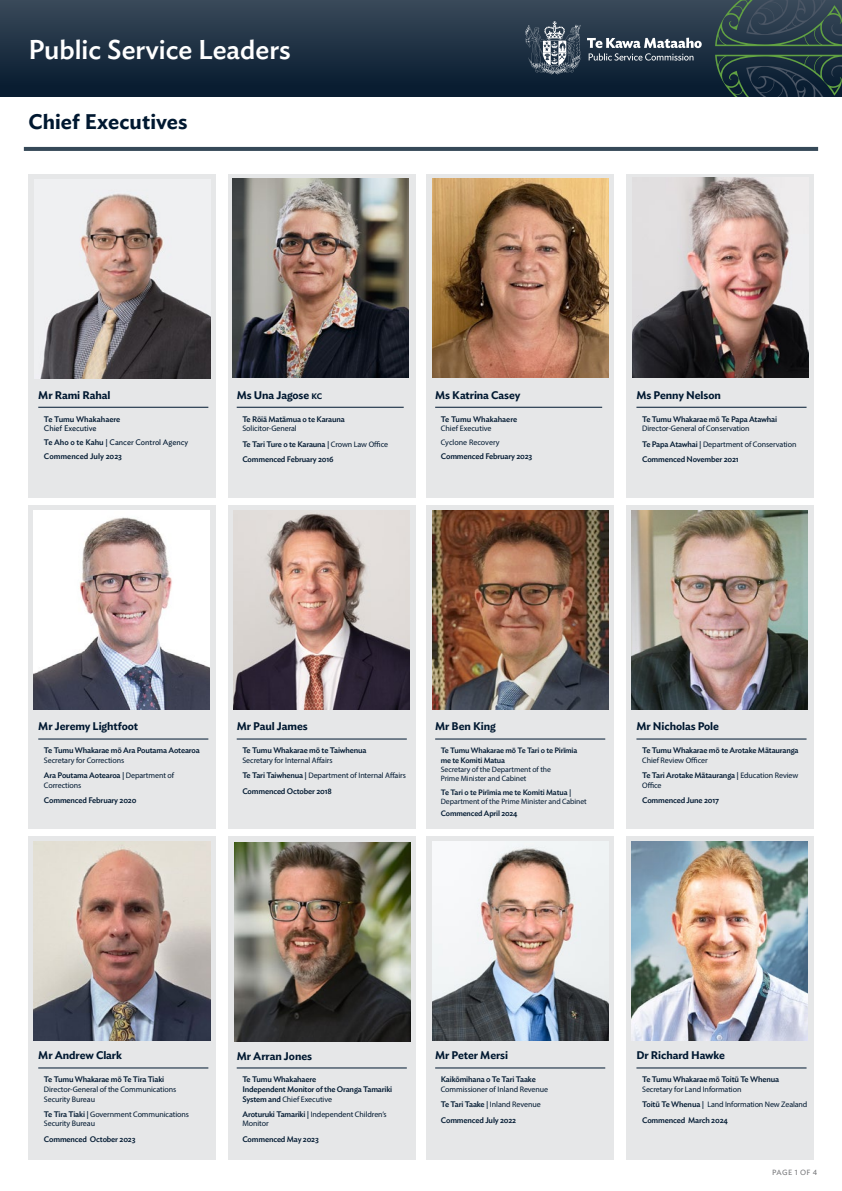
<style>
.page{position:relative;width:842px;height:1191px;background:#fff}
.page>*{position:absolute;margin:0;border:0;box-sizing:border-box;transform-origin:0 0}
.t1{font:500 27px "Ideal Sans";color:#fff}
.t2{font:600 21px "Ideal Sans";letter-spacing:.005em;color:#001830}
.t3{font:600 11px "Ideal Sans";letter-spacing:-.005em;color:#001830}
.t4{font:500 8px/15.3px "Ideal Sans";letter-spacing:-.02em;color:#001830}
.t5{font:8px/15.3px "Myriad Pro";letter-spacing:-.01em;color:#001830}
.t6{font:8px/13.9px "Ideal Sans";color:#001830}
.t7{font:500 8px "Ideal Sans";color:#001830}
.t8{font:500 7.8px/9.3px "Ideal Sans";letter-spacing:-.02em;color:#001830}
.t9{font:7.8px/9.3px "Myriad Pro";letter-spacing:-.01em;color:#001830}
.t10{font:7.5px "Ideal Sans";letter-spacing:.055em;color:#77787b}
.s1{font-weight:500}
.s2{font-size:8px}
.s3{font-family:"Myriad Pro";font-weight:400}
.s4{font-family:"Ideal Sans";font-weight:500}
</style>
<div class="page">
<div style="left:0;top:0;width:842px;height:96px;background:linear-gradient(to bottom,#394959,#051a2e)"></div>
<svg style="left:525px;top:21px;width:177px;height:54px;background:#40505f"></svg>
<svg style="left:715px;top:0;width:127px;height:46px;background:#354a4f"></svg>
<svg style="left:715px;top:55px;width:127px;height:41px;background:#1d353b"></svg>
<hr style="left:24px;top:147px;width:794px;height:4px;background:#364958">
<div style="left:427px;top:174px;width:187px;height:323px;background:#e6e7e8"></div>
<img style="left:432px;top:178px;width:176px;height:199px">
<hr style="left:435px;top:407px;width:167px;height:1px;background:#001830">
<div style="left:28px;top:836px;width:187px;height:323px;background:#e6e7e8"></div>
<hr style="left:38px;top:1067px;width:170px;height:1px;background:#001830">
<img style="left:34px;top:841px;width:176px;height:199px">
<div style="left:29px;top:174px;width:187px;height:323px;background:#e6e7e8"></div>
<hr style="left:38px;top:407px;width:170px;height:1px;background:#001830">
<img style="left:34px;top:189px;width:176px;height:189px">
<div style="left:228px;top:174px;width:187px;height:323px;background:#e6e7e8"></div>
<img style="left:232px;top:178px;width:177px;height:199px">
<hr style="left:237px;top:407px;width:167px;height:1px;background:#001830">
<div style="left:627px;top:174px;width:187px;height:323px;background:#e6e7e8"></div>
<img style="left:632px;top:178px;width:176px;height:199px">
<hr style="left:636px;top:407px;width:170px;height:1px;background:#001830">
<div style="left:28px;top:506px;width:187px;height:323px;background:#e6e7e8"></div>
<img style="left:34px;top:510px;width:176px;height:199px">
<hr style="left:38px;top:738px;width:170px;height:1px;background:#001830">
<div style="left:228px;top:506px;width:187px;height:323px;background:#e6e7e8"></div>
<img style="left:234px;top:510px;width:176px;height:199px">
<hr style="left:237px;top:738px;width:170px;height:1px;background:#001830">
<div style="left:427px;top:505px;width:187px;height:323px;background:#e6e7e8"></div>
<hr style="left:435px;top:738px;width:170px;height:1px;background:#001830">
<img style="left:432px;top:510px;width:176px;height:199px">
<div style="left:229px;top:836px;width:187px;height:323px;background:#e6e7e8"></div>
<hr style="left:237px;top:1067px;width:170px;height:1px;background:#001830">
<img style="left:234px;top:842px;width:176px;height:199px">
<div style="left:427px;top:836px;width:187px;height:323px;background:#e6e7e8"></div>
<img style="left:432px;top:841px;width:176px;height:199px">
<hr style="left:435px;top:1067px;width:170px;height:1px;background:#001830">
<div style="left:626px;top:836px;width:187px;height:323px;background:#e6e7e8"></div>
<hr style="left:636px;top:1067px;width:170px;height:1px;background:#001830">
<img style="left:632px;top:841px;width:176px;height:199px">
<div style="left:626px;top:506px;width:187px;height:323px;background:#e6e7e8"></div>
<img style="left:632px;top:510px;width:176px;height:199px">
<hr style="left:636px;top:738px;width:170px;height:1px;background:#001830">
<h1 class="t1" style="left:28px;top:29px;width:264px">Public Service Leaders</h1>
<h2 class="t2" style="left:28px;top:105px;width:161px">Chief Executives</h2>
<h3 class="t3" style="left:38px;top:386px;width:74px">Mr Rami Rahal</h3>
<p class="t7" style="left:44px;top:413px;width:78px">Te Tumu Whakahaere</p>
<p class="t6" style="left:44px;top:421px;width:146px">Chief Executive<br><span class="s1">Te Aho o te Kahu |</span> Cancer Control Agency<br><span class="s1">Commenced July 2023</span></p>
<h3 class="t3" style="left:237px;top:386px;width:87px">Ms Una Jagose <span class="s2">KC</span></h3>
<p class="t4" style="left:242px;top:410px;width:104px">Te Rōiā Matāmua o te Karauna</p>
<p class="t5" style="left:242px;top:421px;width:56px">Solicitor-General</p>
<p class="t4" style="left:242px;top:435px;width:147px">Te Tari Ture o te Karauna | <span class="s3">Crown Law Office<br></span>Commenced February 2016</p>
<h3 class="t3" style="left:435px;top:386px;width:87px">Ms Katrina Casey</h3>
<p class="t7" style="left:441px;top:413px;width:78px">Te Tumu Whakahaere</p>
<p class="t5" style="left:441px;top:421px;width:60px;line-height:13.9px">Chief Executive<br>Cyclone Recovery</p>
<p class="t4" style="left:441px;top:448px;width:93px">Commenced February 2023</p>
<h3 class="t3" style="left:636px;top:386px;width:86px">Ms Penny Nelson</h3>
<p class="t4" style="left:642px;top:410px;width:136px">Te Tumu Whakarae mō Te Papa Atawhai</p>
<p class="t5" style="left:642px;top:421px;width:156px">Director-General of Conservation<br><span class="s4">Te Papa Atawhai |</span> Department of Conservation</p>
<p class="t4" style="left:642px;top:451px;width:98px">Commenced November 2021</p>
<h3 class="t3" style="left:38px;top:718px;width:101px">Mr Jeremy Lightfoot</h3>
<p class="t4" style="left:44px;top:742px;width:157px">Te Tumu Whakarae mō Ara Poutama Aotearoa</p>
<p class="t5" style="left:44px;top:752px;width:82px">Secretary for Corrections</p>
<p class="t4" style="left:44px;top:767px;width:132px">Ara Poutama Aotearoa | <span class="s3">Department of</span></p>
<p class="t5" style="left:44px;top:777px;width:39px">Corrections</p>
<p class="t4" style="left:44px;top:792px;width:94px">Commenced February 2020</p>
<h3 class="t3" style="left:237px;top:717px;width:73px">Mr Paul James</h3>
<p class="t4" style="left:242px;top:742px;width:126px">Te Tumu Whakarae mō te Taiwhenua</p>
<p class="t5" style="left:242px;top:752px;width:165px">Secretary for Internal Affairs<br><span class="s4">Te Tari Taiwhenua |</span> Department of Internal Affairs</p>
<p class="t4" style="left:242px;top:782px;width:91px">Commenced October 2018</p>
<h3 class="t3" style="left:435px;top:718px;width:62px">Mr Ben King</h3>
<p class="t8" style="left:441px;top:745px;width:138px">Te Tumu Whakarae mō Te Tari o te Pirīmia me te Komiti Matua</p>
<p class="t9" style="left:441px;top:764px;width:112px">Secretary of the Department of the<br>Prime Minister and Cabinet</p>
<p class="t8" style="left:441px;top:786px;width:132px">Te Tari o te Pirīmia me te Komiti Matua |</p>
<p class="t9" style="left:441px;top:796px;width:148px">Department of the Prime Minister and Cabinet</p>
<p class="t8" style="left:441px;top:808px;width:78px">Commenced April 2024</p>
<h3 class="t3" style="left:636px;top:718px;width:84px">Mr Nicholas Pole</h3>
<p class="t4" style="left:642px;top:742px;width:158px">Te Tumu Whakarae mō te Arotake Mātauranga</p>
<p class="t5" style="left:642px;top:752px;width:67px">Chief Review Officer</p>
<p class="t4" style="left:642px;top:767px;width:158px">Te Tari Arotake Mātauranga | <span class="s3">Education Review</span></p>
<p class="t5" style="left:642px;top:777px;width:21px">Office</p>
<p class="t4" style="left:642px;top:792px;width:79px">Commenced June 2017</p>
<h3 class="t3" style="left:38px;top:1046px;width:85px">Mr Andrew Clark</h3>
<p class="t4" style="left:44px;top:1071px;width:122px">Te Tumu Whakarae mō Te Tira Tiaki</p>
<p class="t5" style="left:44px;top:1084px;width:134px;line-height:9.6px">Director-General of the Communications<br>Security Bureau</p>
<p class="t5" style="left:44px;top:1109px;width:147px;line-height:9.6px"><span class="s4">Te Tira Tiaki |</span> Government Communications<br>Security Bureau</p>
<p class="t4" style="left:44px;top:1130px;width:93px">Commenced October 2023</p>
<h3 class="t3" style="left:237px;top:1047px;width:77px">Mr Arran Jones</h3>
<p class="t4" style="left:242px;top:1074px;width:151px;line-height:9.6px">Te Tumu Whakahaere<br>Independent Monitor of the Oranga Tamariki</p>
<p class="t5" style="left:242px;top:1091px;width:146px"><span class="s4">System and</span> Chief Executive<br><span class="s4">Aroturuki Tamariki |</span> Independent Children’s</p>
<p class="t5" style="left:242px;top:1116px;width:28px">Monitor</p>
<p class="t4" style="left:242px;top:1130px;width:78px">Commenced May 2023</p>
<h3 class="t3" style="left:435px;top:1046px;width:74px">Mr Peter Mersi</h3>
<p class="t4" style="left:441px;top:1071px;width:96px">Kaikōmihana o Te Tari Taake</p>
<p class="t5" style="left:441px;top:1081px;width:109px">Commissioner of Inland Revenue<br><span class="s4">Te Tari Taake |</span> Inland Revenue</p>
<p class="t4" style="left:441px;top:1111px;width:77px">Commenced July 2022</p>
<h3 class="t3" style="left:636px;top:1046px;width:90px">Dr Richard Hawke</h3>
<p class="t4" style="left:642px;top:1071px;width:138px">Te Tumu Whakarae mō Toitū Te Whenua</p>
<p class="t5" style="left:642px;top:1081px;width:167px">Secretary for Land Information<br><span class="s4">Toitū Te Whenua |</span> Land Information New Zealand</p>
<p class="t4" style="left:642px;top:1111px;width:87px">Commenced March 2024</p>
<p class="t10" style="left:772px;top:1166px;width:47px">PAGE 1 OF 4</p>
</div>
